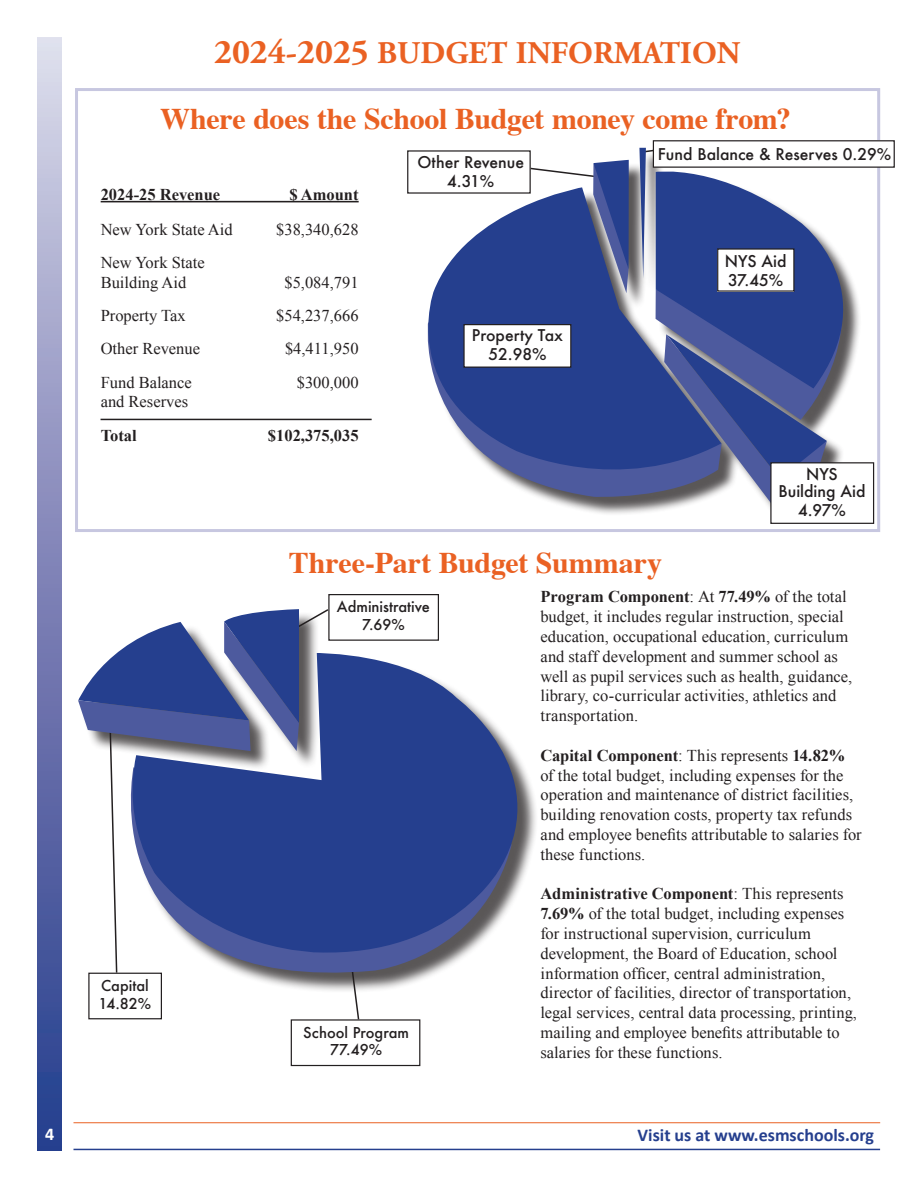
<style>
.page{position:relative;width:918px;height:1188px;background:#fff}
.page>*{position:absolute;margin:0;border:0;box-sizing:border-box;transform-origin:0 0}
.t1{font:700 31.5px "Adobe Garamond";color:#ea6123}
.t2{font:700 30px "Times";letter-spacing:-.01em;color:#ea6123}
.t3{font:700 18px "Calibri";color:#253f8e}
.t4{font:700 18px "Calibri";color:#fff}
.t5{font:16.5px/19.8px "Times New Roman";color:#231f20}
.t6{font:700 16.5px "Times New Roman";color:#231f20}
.t7{font:500 15.75px/16.5px "Futura";color:#231f20;text-align:center}
.t8{font:500 14.55px "Futura";color:#231f20}
.s1{font-size:34.5px}
.s2{font-weight:700}
</style>
<div class="page">
<div style="left:38px;top:38px;width:24px;height:1112px;background:linear-gradient(to bottom,#d9d5e7,#233789)"></div>
<hr style="left:74px;top:1122px;width:806px;height:1px;background:#ea6123">
<hr style="left:74px;top:1149px;width:806px;height:1px;background:#253f8e">
<svg style="left:355px;top:997px;width:5px;height:22px"></svg>
<div style="left:75px;top:88px;width:805px;height:444px;border:3px solid #c7c7e0"></div>
<hr style="left:101px;top:419px;width:271px;height:1px;background:#231f20">
<div style="left:88px;top:973px;width:74px;height:46px;border:1px solid #231f20"></div>
<div style="left:328px;top:594px;width:111px;height:47px;border:1px solid #231f20"></div>
<hr style="left:101px;top:201px;width:258px;height:1px;background:#231f20">
<div style="left:81px;top:612px;width:457px;height:381px;background:#fff"></div>
<svg style="left:78px;top:608px;width:252px;height:159px"></svg>
<svg style="left:88px;top:767px;width:374px;height:230px"></svg>
<svg style="left:122px;top:653px;width:414px;height:304px;fill:#253f8e"></svg>
<div style="left:291px;top:1019px;width:129px;height:47px;border:1px solid #231f20"></div>
<div style="left:430px;top:151px;width:432px;height:373px;background:#231f20;opacity:.75"></div>
<svg style="left:639px;top:148px;width:17px;height:39px"></svg>
<svg style="left:427px;top:187px;width:229px;height:310px;fill:#253f8e"></svg>
<svg style="left:656px;top:168px;width:225px;height:221px"></svg>
<svg style="left:656px;top:289px;width:193px;height:217px;background:#4f5f9a"></svg>
<svg style="left:529px;top:160px;width:100px;height:133px;background:#5466a0"></svg>
<div style="left:464px;top:325px;width:107px;height:42px;background:#fff"></div>
<div style="left:463px;top:324px;width:108px;height:44px;border:1px solid #231f20"></div>
<div style="left:718px;top:249px;width:76px;height:42px;background:#fff"></div>
<div style="left:717px;top:248px;width:78px;height:44px;border:1px solid #231f20"></div>
<div style="left:771px;top:463px;width:103px;height:60px;background:#fff"></div>
<div style="left:770px;top:462px;width:104px;height:62px;border:1px solid #231f20"></div>
<div style="left:408px;top:151px;width:122px;height:42px;background:#fff"></div>
<div style="left:653px;top:141px;width:241px;height:26px;background:#fff"></div>
<div style="left:653px;top:140px;width:242px;height:28px;border:1px solid #231f20"></div>
<p class="t1" style="left:214px;top:36px;width:528px"><span class="s1">2024-2025</span> BUDGET INFORMATION</p>
<p class="t2" style="left:160px;top:90px;width:633px">Where does the School Budget money come from?</p>
<p class="t6" style="left:101px;top:183px;width:121px">2024-25 Revenue</p>
<p class="t6" style="left:289px;top:183px;width:71px">$ Amount</p>
<p class="t5" style="left:101px;top:219px;width:134px">New York State Aid</p>
<p class="t5" style="left:276px;top:219px;width:84px">$38,340,628</p>
<p class="t5" style="left:101px;top:252px;width:106px">New York State<br>Building Aid</p>
<p class="t5" style="left:284px;top:272px;width:76px">$5,084,791</p>
<p class="t5" style="left:101px;top:305px;width:87px">Property Tax</p>
<p class="t5" style="left:276px;top:305px;width:84px">$54,237,666</p>
<p class="t5" style="left:101px;top:339px;width:101px">Other Revenue</p>
<p class="t5" style="left:285px;top:339px;width:75px">$4,411,950</p>
<p class="t5" style="left:101px;top:372px;width:93px">Fund Balance</p>
<p class="t5" style="left:297px;top:372px;width:63px">$300,000</p>
<p class="t5" style="left:101px;top:392px;width:89px">and Reserves</p>
<p class="t6" style="left:101px;top:424px;width:38px">Total</p>
<p class="t6" style="left:268px;top:424px;width:92px">$102,375,035</p>
<p class="t7" style="left:417px;top:154px;width:108px">Other Revenue</p>
<p class="t7" style="left:447px;top:173px;width:49px">4.31%</p>
<p class="t7" style="left:472px;top:327px;width:93px">Property Tax</p>
<p class="t7" style="left:488px;top:346px;width:60px">52.98%</p>
<p class="t7" style="left:658px;top:145px;width:235px">Fund Balance &amp; Reserves 0.29%</p>
<p class="t7" style="left:725px;top:253px;width:63px">NYS Aid</p>
<p class="t7" style="left:728px;top:272px;width:57px">37.45%</p>
<p class="t7" style="left:778px;top:466px;width:89px">NYS<br>Building Aid</p>
<p class="t7" style="left:798px;top:502px;width:49px">4.97%</p>
<p class="t8" style="left:101px;top:976px;width:49px">Capital</p>
<p class="t8" style="left:99px;top:993px;width:54px">14.82%</p>
<p class="t2" style="left:289px;top:535px;width:375px">Three-Part Budget Summary</p>
<p class="t5" style="left:540px;top:587px;width:313px"><span class="s2">Program Component</span>: At <span class="s2">77.49%</span> of the total budget, it includes regular instruction, special education, occupational education, curriculum and staff development and summer school as well as pupil services such as health, guidance, library, co-curricular activities, athletics and transportation.</p>
<p class="t5" style="left:540px;top:745px;width:323px"><span class="s2">Capital Component</span>: This represents <span class="s2">14.82% </span>of the total budget, including expenses for the operation and maintenance of district facilities, building renovation costs, property tax refunds and employee benefits attributable to salaries for these functions.</p>
<p class="t5" style="left:540px;top:884px;width:318px"><span class="s2">Administrative Component</span>: This represents <span class="s2">7.69%</span> of the total budget, including expenses for instructional supervision, curriculum development, the Board of Education, school information officer, central administration, director of facilities, director of transportation, legal services, central data processing, printing, mailing and employee benefits attributable to salaries for these functions.</p>
<p class="t8" style="left:337px;top:597px;width:95px">Administrative</p>
<p class="t8" style="left:362px;top:615px;width:44px">7.69%</p>
<p class="t8" style="left:303px;top:1022px;width:107px">School Program</p>
<p class="t8" style="left:330px;top:1040px;width:53px">77.49%</p>
<p class="t4" style="left:45px;top:1123px;width:11px">4</p>
<p class="t3" style="left:638px;top:1123px;width:238px">Visit us at www.esmschools.org</p>
</div>
